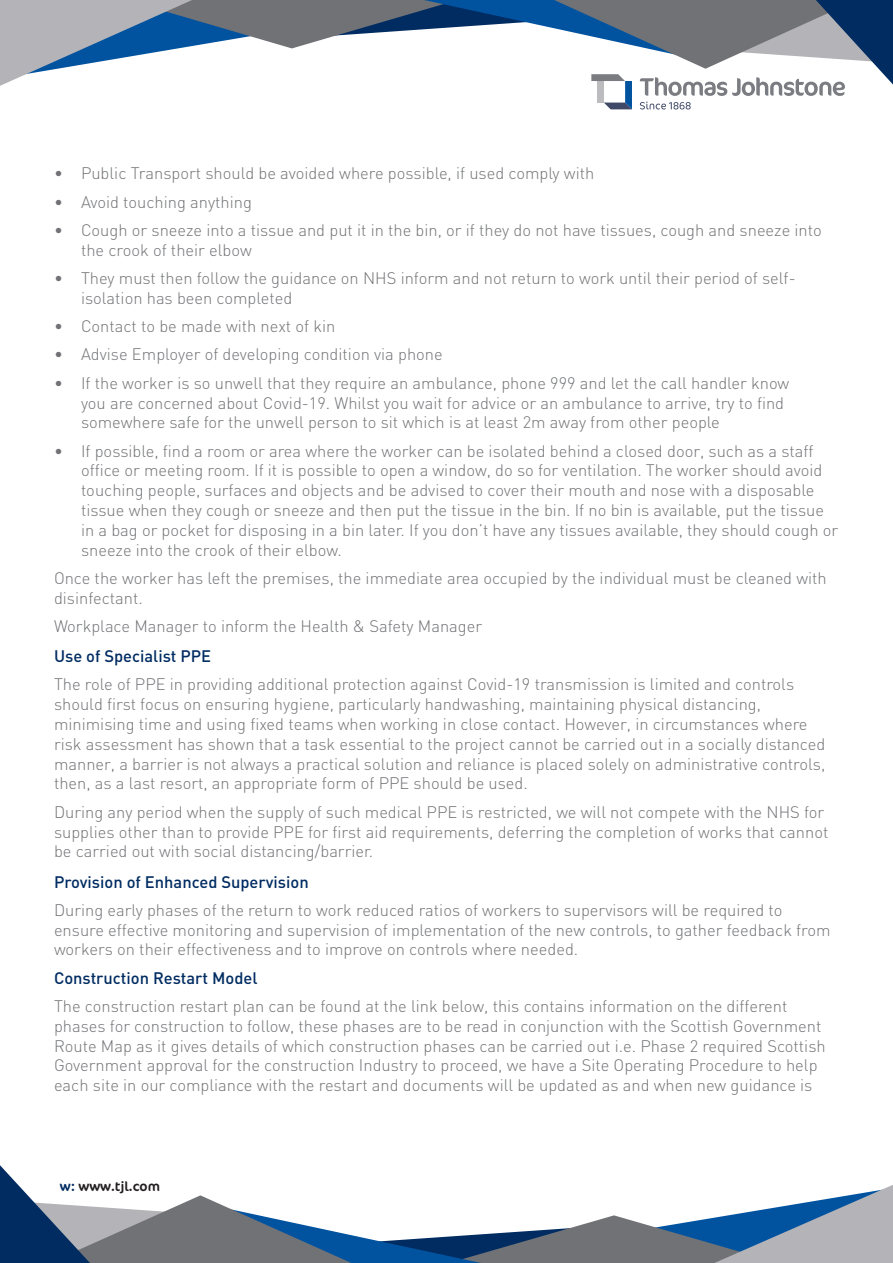
<style>
.page{position:relative;width:893px;height:1263px;background:#fff}
.page>*{position:absolute;margin:0;border:0;box-sizing:border-box;transform-origin:0 0}
.Copy{font:300 16.5px/19.8px "DIN";color:#717275}
.Copy-2{font:500 16.5px "DIN";color:#002c62}
.t1{font:13.5px "Cocon";color:#231f20}
.s1{color:#002c62}
</style>
<div class="page">
<svg style="left:0;top:0;width:893px;height:109px"></svg>
<svg style="left:0;top:1165px;width:893px;height:98px"></svg>
<div style="left:817px;top:1178px;width:22px;height:15px;background:#fff"></div>
<p class="Copy" style="left:54px;top:163px;width:542px">• Public Transport should be avoided where possible, if used comply with</p>
<p class="Copy" style="left:54px;top:191px;width:199px">• Avoid touching anything</p>
<p class="Copy" style="left:81px;top:219px;width:742px;text-indent:-27px">• Cough or sneeze into a tissue and put it in the bin, or if they do not have tissues, cough and sneeze into the crook of their elbow</p>
<p class="Copy" style="left:81px;top:268px;width:716px;text-indent:-27px">• They must then follow the guidance on NHS inform and not return to work until their period of self&shy;isolation has been completed</p>
<p class="Copy" style="left:54px;top:316px;width:283px">• Contact to be made with next of kin</p>
<p class="Copy" style="left:54px;top:344px;width:390px">• Advise Employer of developing condition via phone</p>
<p class="Copy" style="left:81px;top:372px;width:710px;text-indent:-27px">• If the worker is so unwell that they require an ambulance, phone 999 and let the call handler know you are concerned about Covid-19. Whilst you wait for advice or an ambulance to arrive, try to find somewhere safe for the unwell person to sit which is at least 2m away from other people</p>
<p class="Copy" style="left:81px;top:440px;width:759px;text-indent:-27px">• If possible, find a room or area where the worker can be isolated behind a closed door, such as a staff office or meeting room. If it is possible to open a window, do so for ventilation. The worker should avoid touching people, surfaces and objects and be advised to cover their mouth and nose with a disposable tissue when they cough or sneeze and then put the tissue in the bin. If no bin is available, put the tissue in a bag or pocket for disposing in a bin later. If you don’t have any tissues available, they should cough or sneeze into the crook of their elbow.</p>
<p class="Copy" style="left:54px;top:567px;width:774px">Once the worker has left the premises, the immediate area occupied by the individual must be cleaned with disinfectant.</p>
<p class="Copy" style="left:54px;top:616px;width:430px">Workplace Manager to inform the Health &amp; Safety Manager</p>
<p class="Copy-2" style="left:54px;top:645px;width:159px">Use of Specialist PPE</p>
<p class="Copy" style="left:54px;top:674px;width:773px">The role of PPE in providing additional protection against Covid-19 transmission is limited and controls should first focus on ensuring hygiene, particularly handwashing, maintaining physical distancing, minimising time and using fixed teams when working in close contact. However, in circumstances where risk assessment has shown that a task essential to the project cannot be carried out in a socially distanced manner, a barrier is not always a practical solution and reliance is placed solely on administrative controls, then, as a last resort, an appropriate form of PPE should be used.</p>
<p class="Copy" style="left:54px;top:801px;width:776px">During any period when the supply of such medical PPE is restricted, we will not compete with the NHS for supplies other than to provide PPE for first aid requirements, deferring the completion of works that cannot be carried out with social distancing/barrier.</p>
<p class="Copy-2" style="left:54px;top:870px;width:256px">Provision of Enhanced Supervision</p>
<p class="Copy" style="left:54px;top:899px;width:778px">During early phases of the return to work reduced ratios of workers to supervisors will be required to ensure effective monitoring and supervision of implementation of the new controls, to gather feedback from workers on their effectiveness and to improve on controls where needed.</p>
<p class="Copy-2" style="left:54px;top:967px;width:205px">Construction Restart Model</p>
<p class="Copy" style="left:54px;top:995px;width:773px">The construction restart plan can be found at the link below, this contains information on the different phases for construction to follow, these phases are to be read in conjunction with the Scottish Government Route Map as it gives details of which construction phases can be carried out i.e. Phase 2 required Scottish Government approval for the construction Industry to proceed, we have a Site Operating Procedure to help each site in our compliance with the restart and documents will be updated as and when new guidance is</p>
<p class="t1" style="left:60px;top:1176px;width:102px"><span class="s1">w:</span> www.tjl.com</p>
</div>
